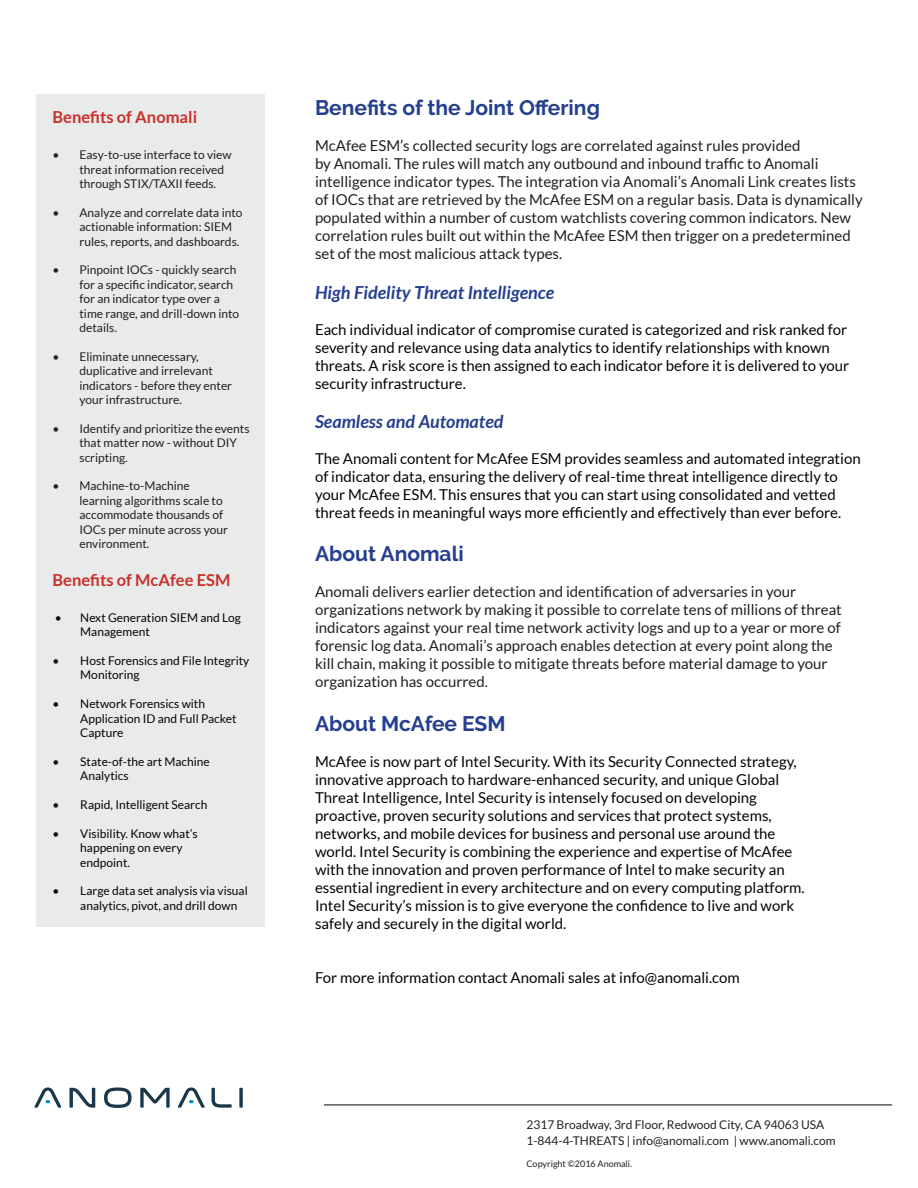
<style>
.page{position:relative;width:918px;height:1188px;background:#fff}
.page>*{position:absolute;margin:0;border:0;box-sizing:border-box;transform-origin:0 0}
.Headline{font:700 21px "Raleway";color:#253f8e}
.t1{font:italic 700 18px "Lato";color:#253f8e}
.t2{font:700 16.5px "Lato";color:#c8302c}
.t3{font:15px/18px "Lato";color:#040503}
.Headline-2{font:15px/18px "Lato";color:#231f20}
.t4{font:12px/14.4px "Lato";color:#231f20}
.t5{font:12px/14.4px "Lato";color:#050503}
.t6{font:9px "Lato";color:#231f20}
</style>
<div class="page">
<svg style="left:34px;top:1088px;width:209px;height:20px"></svg>
<div style="left:36px;top:94px;width:229px;height:833px;background:#e9eaea"></div>
<hr style="left:324px;top:1105px;width:568px;height:1px;background:#040503">
<p class="t2" style="left:52px;top:108px;width:146px">Benefits of Anomali</p>
<p class="t4" style="left:80px;top:148px;width:154px;text-indent:-27px">• Easy-to-use interface to view threat information received through STIX/TAXII feeds.</p>
<p class="t4" style="left:80px;top:205px;width:165px;text-indent:-27px">• Analyze and correlate data into actionable information: SIEM rules, reports, and dashboards.</p>
<p class="t4" style="left:80px;top:263px;width:161px;text-indent:-27px">• Pinpoint IOCs - quickly search for a specific indicator, search for an indicator type over a time range, and drill-down into details.</p>
<p class="t4" style="left:80px;top:349px;width:154px;text-indent:-27px">• Eliminate unnecessary, duplicative and irrelevant indicators - before they enter your infrastructure.</p>
<p class="t4" style="left:80px;top:421px;width:172px;text-indent:-27px">• Identify and prioritize the events that matter now - without DIY scripting.</p>
<p class="t4" style="left:80px;top:479px;width:150px;text-indent:-27px">• Machine-to-Machine learning algorithms scale to accommodate thousands of<br>IOCs per minute across your environment.</p>
<p class="t2" style="left:52px;top:570px;width:179px">Benefits of McAfee ESM</p>
<p class="t5" style="left:80px;top:610px;width:162px;text-indent:-25px">• Next Generation SIEM and Log<br>Management</p>
<p class="t5" style="left:80px;top:653px;width:171px;text-indent:-28px">• Host Forensics and File Integrity<br>Monitoring</p>
<p class="t5" style="left:80px;top:697px;width:158px;text-indent:-28px">• Network Forensics with<br>Application ID and Full Packet<br>Capture</p>
<p class="t5" style="left:80px;top:754px;width:131px;text-indent:-28px">• State-of-the art Machine<br>Analytics</p>
<p class="t5" style="left:52px;top:797px;width:156px">• Rapid, Intelligent Search</p>
<p class="t5" style="left:80px;top:826px;width:119px;text-indent:-28px">• Visibility. Know what’s happening on every</p>
<p class="t5" style="left:80px;top:855px;width:51px">endpoint.</p>
<p class="t5" style="left:80px;top:884px;width:169px;text-indent:-28px">• Large data set analysis via visual analytics, pivot, and drill down</p>
<p class="Headline" style="left:315px;top:96px;width:286px">Benefits of the Joint Offering</p>
<p class="Headline-2" style="left:315px;top:137px;width:549px">McAfee ESM’s collected security logs are correlated against rules provided<br>by Anomali. The rules will match any outbound and inbound traffic to Anomali intelligence indicator types. The integration via Anomali’s Anomali Link creates lists of IOCs that are retrieved by the McAfee ESM on a regular basis. Data is dynamically populated within a number of custom watchlists covering common indicators. New correlation rules built out within the McAfee ESM then trigger on a predetermined set of the most malicious attack types.</p>
<p class="t1" style="left:315px;top:282px;width:241px">High Fidelity Threat Intelligence</p>
<p class="t3" style="left:315px;top:320px;width:536px">Each individual indicator of compromise curated is categorized and risk ranked for severity and relevance using data analytics to identify relationships with known threats. A risk score is then assigned to each indicator before it is delivered to your security infrastructure.</p>
<p class="t1" style="left:315px;top:411px;width:190px">Seamless and Automated</p>
<p class="t3" style="left:315px;top:450px;width:547px">The Anomali content for McAfee ESM provides seamless and automated integration of indicator data, ensuring the delivery of real-time threat intelligence directly to your McAfee ESM. This ensures that you can start using consolidated and vetted threat feeds in meaningful ways more efficiently and effectively than ever before.</p>
<p class="Headline" style="left:315px;top:542px;width:150px">About Anomali</p>
<p class="Headline-2" style="left:315px;top:583px;width:528px">Anomali delivers earlier detection and identification of adversaries in your organizations network by making it possible to correlate tens of millions of threat indicators against your real time network activity logs and up to a year or more of forensic log data. Anomali’s approach enables detection at every point along the kill chain, making it possible to mitigate threats before material damage to your organization has occurred.</p>
<p class="Headline" style="left:315px;top:711px;width:192px">About McAfee ESM</p>
<p class="t3" style="left:315px;top:752px;width:483px">McAfee is now part of Intel Security. With its Security Connected strategy,</p>
<p class="t3" style="left:315px;top:770px;width:466px">innovative approach to hardware-enhanced security, and unique Global</p>
<p class="t3" style="left:315px;top:788px;width:443px">Threat Intelligence, Intel Security is intensely focused on developing</p>
<p class="t3" style="left:315px;top:806px;width:458px">proactive, proven security solutions and services that protect systems,</p>
<p class="t3" style="left:315px;top:824px;width:462px">networks, and mobile devices for business and personal use around the</p>
<p class="t3" style="left:315px;top:842px;width:479px">world. Intel Security is combining the experience and expertise of McAfee</p>
<p class="t3" style="left:315px;top:860px;width:471px">with the innovation and proven performance of Intel to make security an</p>
<p class="t3" style="left:315px;top:878px;width:491px">essential ingredient in every architecture and on every computing platform.</p>
<p class="t3" style="left:315px;top:896px;width:481px">Intel Security’s mission is to give everyone the confidence to live and work</p>
<p class="t3" style="left:315px;top:914px;width:253px">safely and securely in the digital world.</p>
<p class="t3" style="left:315px;top:968px;width:426px">For more information contact Anomali sales at info@anomali.com</p>
<p class="t4" style="left:526px;top:1117px;width:299px">2317 Broadway, 3rd Floor, Redwood City, CA 94063 USA</p>
<p class="t4" style="left:526px;top:1133px;width:311px">1-844-4-THREATS | info@anomali.com | www.anomali.com</p>
<p class="t6" style="left:526px;top:1158px;width:107px">Copyright ©2016 Anomali.</p>
</div>
